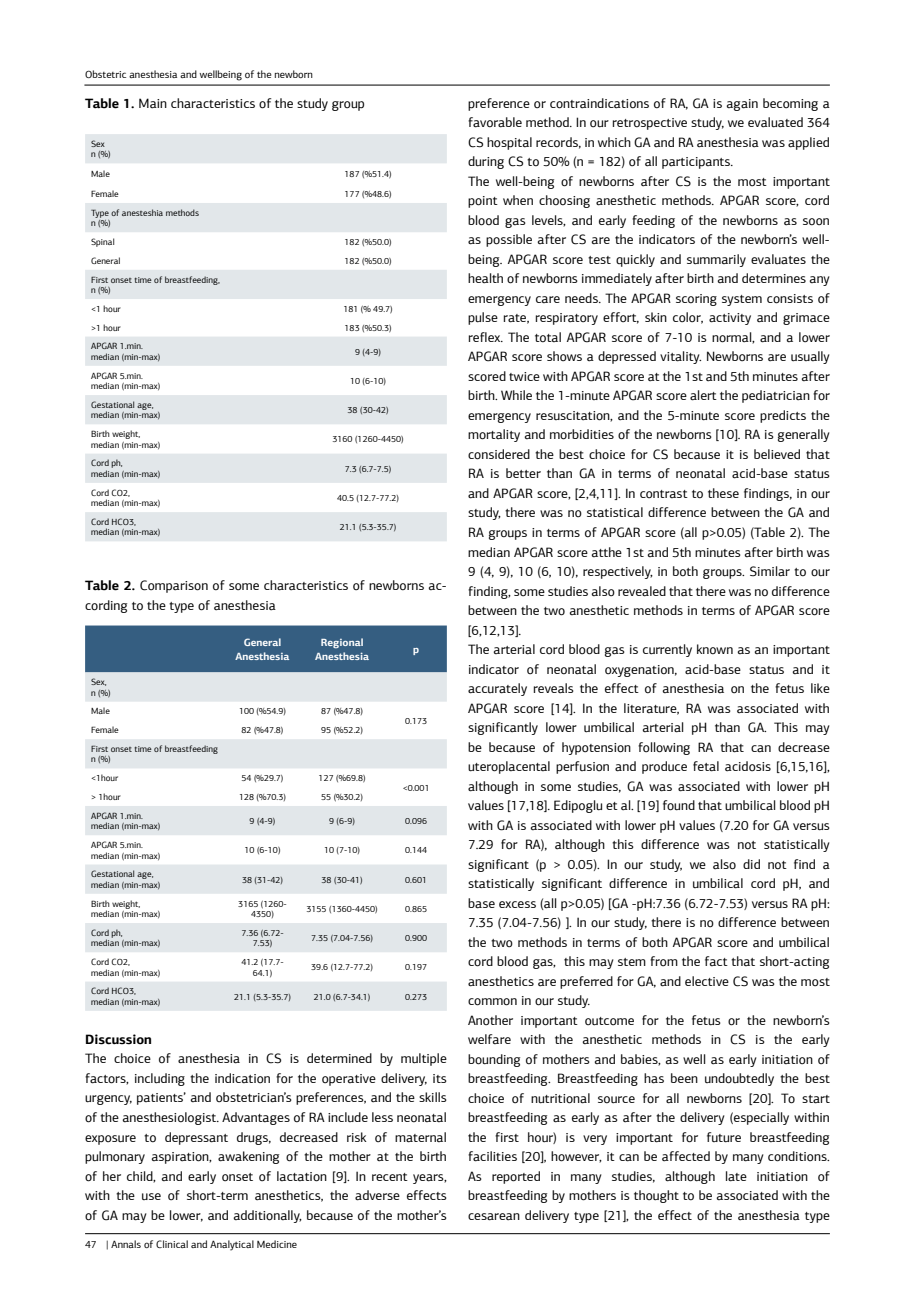
<style>
.page{position:relative;width:915px;height:1306px;background:#fff}
.page>*{position:absolute;margin:0;border:0;box-sizing:border-box;transform-origin:0 0}
.t1{font:13.5px/19.5px "PF Agora Sans Pro";color:#000}
.t2{font:700 13.5px "PF Agora Sans Pro";color:#000}
.t3{font:10.5px "PF Agora Sans Pro";color:#000}
.t4{font:700 10.5px/13.5px "PF Agora Sans Pro";color:#fff;text-align:center}
.t5{font:9px/10.5px "PF Agora Sans Pro";color:#000}
.s1{font-weight:700}
</style>
<div class="page">
<hr style="left:85px;top:1233px;width:744px;height:1px;background:#000">
<hr style="left:84px;top:85px;width:745px;height:1px;background:#000">
<div style="left:85px;top:625px;width:361px;height:47px;background:#355e81"></div>
<svg style="left:85px;top:672px;width:361px;height:338px;fill:#e2e7ea"></svg>
<svg style="left:85px;top:134px;width:361px;height:407px"></svg>
<p class="t3" style="left:85px;top:68px;width:229px">Obstetric anesthesia and wellbeing of the newborn</p>
<p class="t1" style="left:85px;top:94px;width:281px"><span class="s1">Table 1.</span> Main characteristics of the study group</p>
<p class="t5" style="left:91px;top:138px;width:21px">Sex n (%)</p>
<p class="t5" style="left:91px;top:169px;width:20px">Male</p>
<p class="t5" style="left:344px;top:169px;width:48px">187 (%51.4)</p>
<p class="t5" style="left:91px;top:189px;width:29px">Female</p>
<p class="t5" style="left:344px;top:189px;width:48px">177 (%48.6)</p>
<p class="t5" style="left:91px;top:207px;width:109px">Type of anesteshia methods n (%)</p>
<p class="t5" style="left:91px;top:237px;width:25px">Spinal</p>
<p class="t5" style="left:344px;top:237px;width:48px">182 (%50.0)</p>
<p class="t5" style="left:91px;top:255px;width:31px">General</p>
<p class="t5" style="left:344px;top:255px;width:48px">182 (%50.0)</p>
<p class="t5" style="left:91px;top:274px;width:130px">First onset time of breastfeeding, n (%)</p>
<p class="t5" style="left:91px;top:303px;width:31px">&lt;1 hour</p>
<p class="t5" style="left:343px;top:303px;width:51px">181 (% 49.7)</p>
<p class="t5" style="left:91px;top:322px;width:31px">&gt;1 hour</p>
<p class="t5" style="left:344px;top:322px;width:48px">183 (%50.3)</p>
<p class="t5" style="left:91px;top:341px;width:71px">APGAR 1.min. median (min-max)</p>
<p class="t5" style="left:355px;top:346px;width:27px">9 (4-9)</p>
<p class="t5" style="left:91px;top:370px;width:71px">APGAR 5.min. median (min-max)</p>
<p class="t5" style="left:350px;top:375px;width:38px">10 (6-10)</p>
<p class="t5" style="left:91px;top:399px;width:71px">Gestational age, median (min-max)</p>
<p class="t5" style="left:347px;top:405px;width:43px">38 (30-42)</p>
<p class="t5" style="left:91px;top:429px;width:71px">Birth weight, median (min-max)</p>
<p class="t5" style="left:332px;top:434px;width:73px">3160 (1260-4450)</p>
<p class="t5" style="left:91px;top:458px;width:71px">Cord ph,<br>median (min-max)</p>
<p class="t5" style="left:344px;top:463px;width:48px">7.3 (6.7-7.5)</p>
<p class="t5" style="left:91px;top:487px;width:71px">Cord CO2, median (min-max)</p>
<p class="t5" style="left:337px;top:492px;width:63px">40.5 (12.7-77.2)</p>
<p class="t5" style="left:91px;top:516px;width:71px">Cord HCO3, median (min-max)</p>
<p class="t5" style="left:339px;top:522px;width:58px">21.1 (5.3-35.7)</p>
<p class="t1" style="left:85px;top:576px;width:363px"><span class="s1">Table 2.</span> Comparison of some characteristics of newborns ac&shy;cording to the type of anesthesia</p>
<p class="t4" style="left:235px;top:635px;width:56px">General<br>Anesthesia</p>
<p class="t4" style="left:315px;top:635px;width:56px">Regional<br>Anesthesia</p>
<p class="t4" style="left:413px;top:642px;width:8px">p</p>
<p class="t5" style="left:91px;top:677px;width:21px">Sex, n (%)</p>
<p class="t5" style="left:91px;top:706px;width:20px">Male</p>
<p class="t5" style="left:239px;top:706px;width:48px">100 (%54.9)</p>
<p class="t5" style="left:321px;top:706px;width:43px">87 (%47.8)</p>
<p class="t5" style="left:405px;top:715px;width:23px">0.173</p>
<p class="t5" style="left:91px;top:725px;width:29px">Female</p>
<p class="t5" style="left:241px;top:725px;width:43px">82 (%47.8)</p>
<p class="t5" style="left:321px;top:725px;width:43px">95 (%52.2)</p>
<p class="t5" style="left:91px;top:743px;width:128px">First onset time of breastfeeding n (%)</p>
<p class="t5" style="left:91px;top:773px;width:29px">&lt;1hour</p>
<p class="t5" style="left:241px;top:773px;width:43px">54 (%29.7)</p>
<p class="t5" style="left:318px;top:773px;width:48px">127 (%69.8)</p>
<p class="t5" style="left:402px;top:782px;width:28px">&lt;0.001</p>
<p class="t5" style="left:91px;top:791px;width:31px">&gt; 1hour</p>
<p class="t5" style="left:239px;top:791px;width:48px">128 (%70.3)</p>
<p class="t5" style="left:321px;top:791px;width:43px">55 (%30.2)</p>
<p class="t5" style="left:91px;top:810px;width:71px">APGAR 1.min. median (min-max)</p>
<p class="t5" style="left:249px;top:815px;width:27px">9 (4-9)</p>
<p class="t5" style="left:329px;top:815px;width:27px">9 (6-9)</p>
<p class="t5" style="left:405px;top:815px;width:23px">0.096</p>
<p class="t5" style="left:91px;top:839px;width:71px">APGAR 5.min. median (min-max)</p>
<p class="t5" style="left:244px;top:845px;width:37px">10 (6-10)</p>
<p class="t5" style="left:324px;top:845px;width:37px">10 (7-10)</p>
<p class="t5" style="left:405px;top:845px;width:23px">0.144</p>
<p class="t5" style="left:91px;top:869px;width:71px">Gestational age, median (min-max)</p>
<p class="t5" style="left:242px;top:874px;width:43px">38 (31-42)</p>
<p class="t5" style="left:321px;top:874px;width:43px">38 (30-41)</p>
<p class="t5" style="left:405px;top:874px;width:23px">0.601</p>
<p class="t5" style="left:91px;top:898px;width:71px">Birth weight, median (min-max)</p>
<p class="t5" style="left:238px;top:898px;width:50px;text-align:center">3165 (1260-<br>4350)</p>
<p class="t5" style="left:306px;top:903px;width:73px">3155 (1360-4450)</p>
<p class="t5" style="left:405px;top:903px;width:23px">0.865</p>
<p class="t5" style="left:91px;top:927px;width:71px">Cord ph,<br>median (min-max)</p>
<p class="t5" style="left:241px;top:927px;width:44px;text-align:center">7.36 (6.72-<br>7.53)</p>
<p class="t5" style="left:311px;top:932px;width:63px">7.35 (7.04-7.56)</p>
<p class="t5" style="left:405px;top:932px;width:23px">0.900</p>
<p class="t5" style="left:91px;top:956px;width:71px">Cord CO2, median (min-max)</p>
<p class="t5" style="left:241px;top:956px;width:44px;text-align:center">41.2 (17.7-<br>64.1)</p>
<p class="t5" style="left:311px;top:962px;width:63px">39.6 (12.7-77.2)</p>
<p class="t5" style="left:405px;top:962px;width:23px">0.197</p>
<p class="t5" style="left:91px;top:986px;width:71px">Cord HCO3, median (min-max)</p>
<p class="t5" style="left:234px;top:991px;width:58px">21.1 (5.3-35.7)</p>
<p class="t5" style="left:314px;top:991px;width:58px">21.0 (6.7-34.1)</p>
<p class="t5" style="left:405px;top:991px;width:23px">0.273</p>
<p class="t2" style="left:85px;top:1030px;width:68px">Discussion</p>
<p class="t1" style="left:85px;top:1049px;width:363px;text-align:justify">The choice of anesthesia in CS is determined by multiple factors, including the indication for the operative delivery, its urgency, patients’ and obstetrician’s preferences, and the skills of the anesthesiologist. Advantages of RA include less neonatal exposure to depressant drugs, decreased risk of maternal pulmonary aspiration, awakening of the mother at the birth of her child, and early onset of lactation [9]. In recent years, with the use of short-term anesthetics, the adverse effects of GA may be lower, and additionally, because of the mother’s</p>
<p class="t3" style="left:85px;top:1238px;width:13px">47</p>
<p class="t3" style="left:106px;top:1238px;width:192px">| Annals of Clinical and Analytical Medicine</p>
<p class="t1" style="left:468px;top:94px;width:363px">preference or contraindications of RA, GA is again becoming a favorable method. In our retrospective study, we evaluated 364<br>CS hospital records, in which GA and RA anesthesia was applied during CS to 50% (n = 182) of all participants.<br>The well-being of newborns after CS is the most important point when choosing anesthetic methods. APGAR score, cord blood gas levels, and early feeding of the newborns as soon as possible after CS are the indicators of the newborn’s well&shy;being. APGAR score test quickly and summarily evaluates the health of newborns immediately after birth and determines any emergency care needs. The APGAR scoring system consists of pulse rate, respiratory effort, skin color, activity and grimace reflex. The total APGAR score of 7-10 is normal, and a lower APGAR score shows a depressed vitality. Newborns are usually scored twice with APGAR score at the 1st and 5th minutes after birth. While the 1-minute APGAR score alert the pediatrician for emergency resuscitation, and the 5-minute score predicts the mortality and morbidities of the newborns [10]. RA is generally considered the best choice for CS because it is believed that RA is better than GA in terms of neonatal acid-base status and APGAR score, [2,4,11]. In contrast to these findings, in our study, there was no statistical difference between the GA and RA groups in terms of APGAR score (all p&gt;0.05) (Table 2). The median APGAR score atthe 1st and 5th minutes after birth was 9 (4, 9), 10 (6, 10), respectively, in both groups. Similar to our finding, some studies also revealed that there was no difference between the two anesthetic methods in terms of APGAR score [6,12,13].<br>The arterial cord blood gas is currently known as an important indicator of neonatal oxygenation, acid-base status and it accurately reveals the effect of anesthesia on the fetus like APGAR score [14]. In the literature, RA was associated with significantly lower umbilical arterial pH than GA. This may be because of hypotension following RA that can decrease uteroplacental perfusion and produce fetal acidosis [6,15,16], although in some studies, GA was associated with lower pH values [17,18]. Edipoglu et al. [19] found that umbilical blood pH with GA is associated with lower pH values (7.20 for GA versus 7.29 for RA), although this difference was not statistically significant (p &gt; 0.05). In our study, we also did not find a statistically significant difference in umbilical cord pH, and base excess (all p&gt;0.05) [GA -pH:7.36 (6.72-7.53) versus RA pH:<br>7.35 (7.04-7.56) ]. In our study, there is no difference between the two methods in terms of both APGAR score and umbilical cord blood gas, this may stem from the fact that short-acting anesthetics are preferred for GA, and elective CS was the most common in our study.<br>Another important outcome for the fetus or the newborn’s welfare with the anesthetic methods in CS is the early bounding of mothers and babies, as well as early initiation of breastfeeding. Breastfeeding has been undoubtedly the best choice of nutritional source for all newborns [20]. To start breastfeeding as early as after the delivery (especially within the first hour) is very important for future breastfeeding facilities [20], however, it can be affected by many conditions.<br>As reported in many studies, although late initiation of breastfeeding by mothers is thought to be associated with the cesarean delivery type [21], the effect of the anesthesia type</p>
</div>
